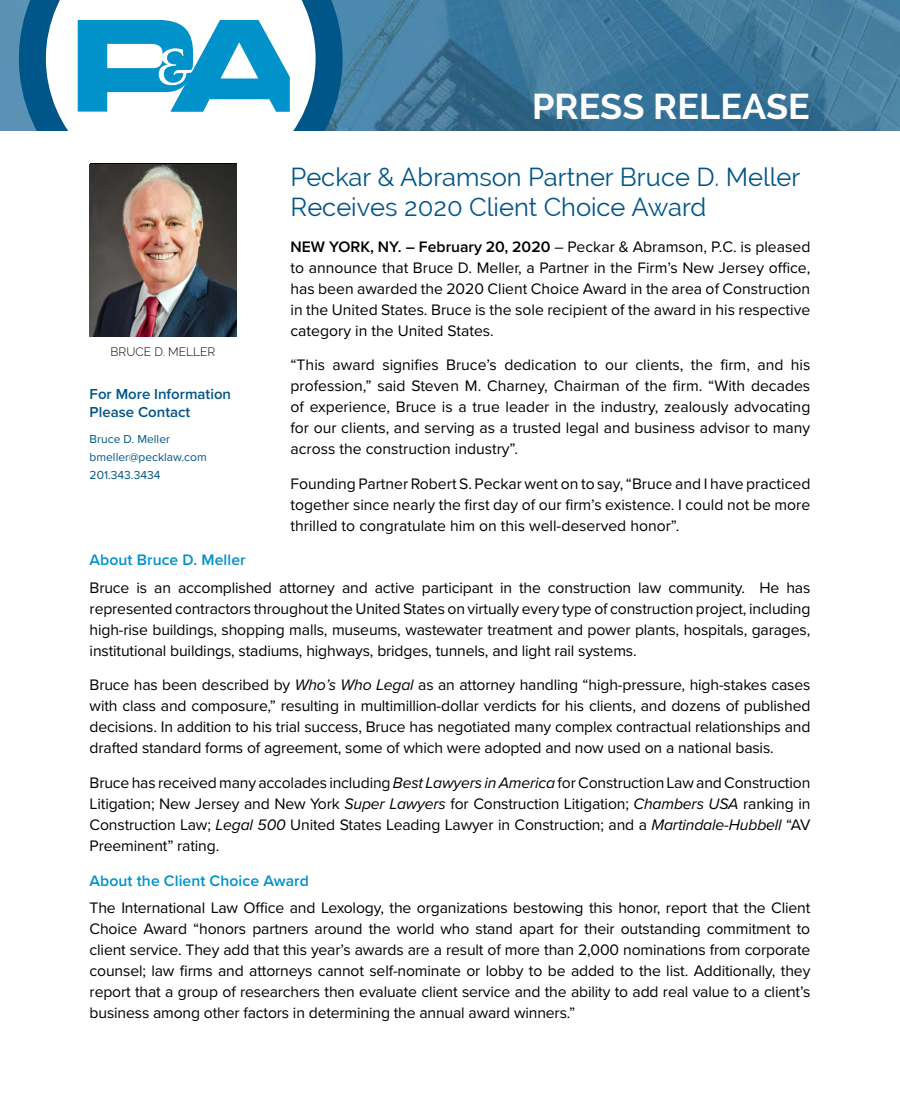
<style>
.page{position:relative;width:900px;height:1118px;background:#fff}
.page>*{position:absolute;margin:0;border:0;box-sizing:border-box;transform-origin:0 0}
.t1{font:700 36px "Raleway";color:#fff}
.t2{font:25.5px/30px "Raleway";color:#005589}
.t3{font:15.75px/21px "Proxima Nova";letter-spacing:-.01em;color:#000;text-align:justify}
.t4{font:600 15.75px "Proxima Nova";letter-spacing:.005em;color:#0092c8}
.t5{font:600 15px/18px "Proxima Nova";color:#005589}
.t6{font:12px/18px "Proxima Nova";color:#005589}
.t7{font:300 12px "Raleway";color:#000}
.s1{font-weight:600}
.s2{font-style:italic}
</style>
<div class="page">
<img style="left:0;top:0;width:900px;height:131px">
<svg style="left:19px;top:0;width:324px;height:131px"></svg>
<svg style="left:78px;top:20px;width:212px;height:92px"></svg>
<img style="left:90px;top:164px;width:146px;height:172px">
<h1 class="t1" style="left:532px;top:86px;width:279px">PRESS RELEASE</h1>
<p class="t7" style="left:111px;top:344px;width:106px">BRUCE D. MELLER</p>
<p class="t5" style="left:90px;top:385px;width:143px">For More Information<br>Please Contact</p>
<p class="t6" style="left:90px;top:430px;width:119px">Bruce D. Meller bmeller@pecklaw.com<br>201.343.3434</p>
<h2 class="t2" style="left:291px;top:162px;width:511px">Peckar &amp; Abramson Partner Bruce D. Meller<br>Receives 2020 Client Choice Award</h2>
<p class="t3" style="left:291px;top:236px;width:521px"><span class="s1">NEW YORK, NY. – February 20, 2020</span> – Peckar &amp; Abramson, P.C. is pleased to announce that Bruce D. Meller, a Partner in the Firm’s New Jersey office, has been awarded the 2020 Client Choice Award in the area of Construction in the United States. Bruce is the sole recipient of the award in his respective category in the United States.</p>
<p class="t3" style="left:291px;top:355px;width:521px">“This award signifies Bruce’s dedication to our clients, the firm, and his profession,” said Steven M. Charney, Chairman of the firm. “With decades of experience, Bruce is a true leader in the industry, zealously advocating for our clients, and serving as a trusted legal and business advisor to many across the construction industry”.</p>
<p class="t3" style="left:291px;top:473px;width:521px">Founding Partner Robert S. Peckar went on to say, “Bruce and I have practiced together since nearly the first day of our firm’s existence. I could not be more thrilled to congratulate him on this well-deserved honor”.</p>
<p class="t4" style="left:90px;top:550px;width:158px">About Bruce D. Meller</p>
<p class="t3" style="left:90px;top:577px;width:722px">Bruce is an accomplished attorney and active participant in the construction law community. He has represented contractors throughout the United States on virtually every type of construction project, including high-rise buildings, shopping malls, museums, wastewater treatment and power plants, hospitals, garages, institutional buildings, stadiums, highways, bridges, tunnels, and light rail systems.</p>
<p class="t3" style="left:90px;top:675px;width:722px">Bruce has been described by <span class="s2">Who’s Who Legal</span> as an attorney handling “high-pressure, high-stakes cases with class and composure,” resulting in multimillion-dollar verdicts for his clients, and dozens of published decisions. In addition to his trial success, Bruce has negotiated many complex contractual relationships and drafted standard forms of agreement, some of which were adopted and now used on a national basis.</p>
<p class="t3" style="left:90px;top:772px;width:722px">Bruce has received many accolades including <span class="s2">Best Lawyers in America</span> for Construction Law and Construction Litigation; New Jersey and New York <span class="s2">Super Lawyers</span> for Construction Litigation; <span class="s2">Chambers USA</span> ranking in Construction Law; <span class="s2">Legal 500</span> United States Leading Lawyer in Construction; and a <span class="s2">Martindale-Hubbell</span> “AV Preeminent” rating.</p>
<p class="t4" style="left:90px;top:870px;width:221px">About the Client Choice Award</p>
<p class="t3" style="left:90px;top:897px;width:722px">The International Law Office and Lexology, the organizations bestowing this honor, report that the Client Choice Award “honors partners around the world who stand apart for their outstanding commitment to client service. They add that this year’s awards are a result of more than 2,000 nominations from corporate counsel; law firms and attorneys cannot self-nominate or lobby to be added to the list. Additionally, they report that a group of researchers then evaluate client service and the ability to add real value to a client’s business among other factors in determining the annual award winners.”</p>
</div>
